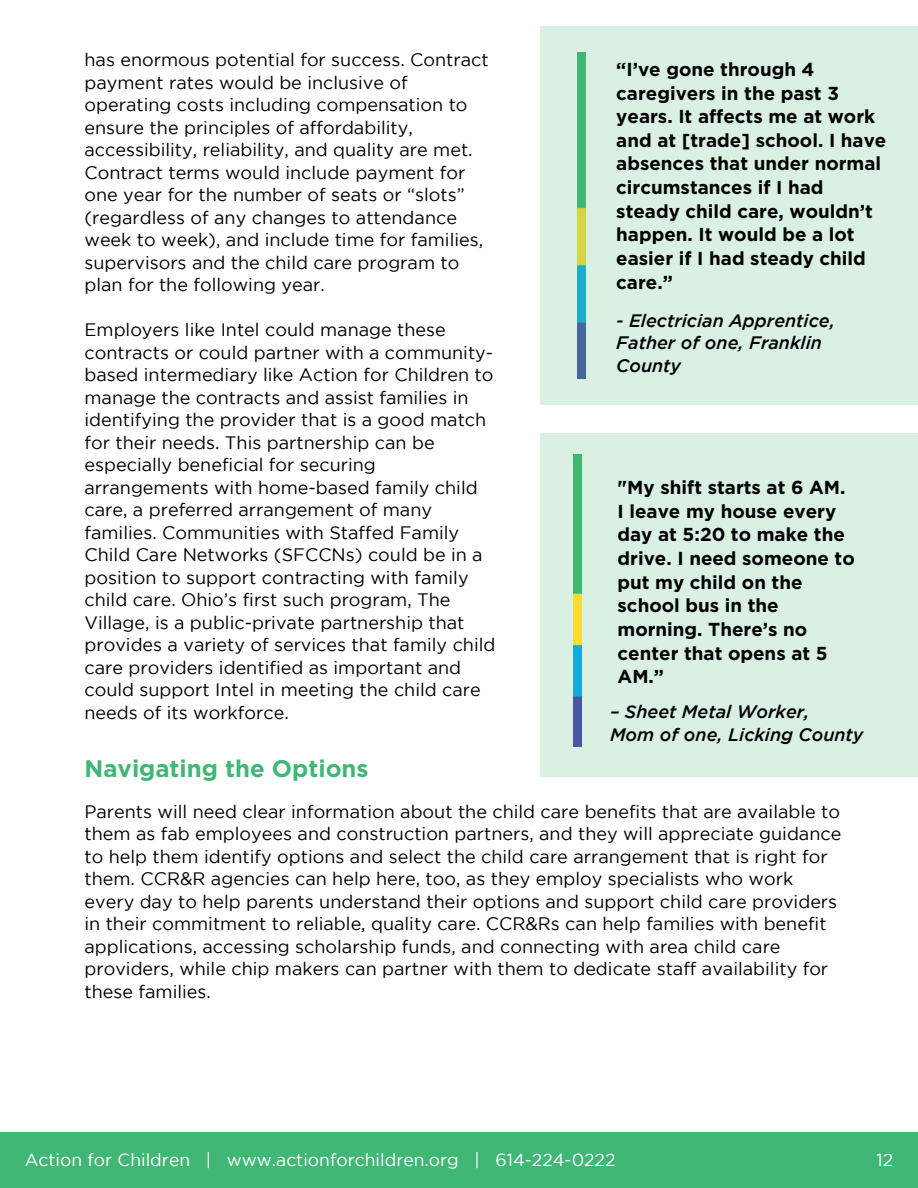
<style>
.page{position:relative;width:918px;height:1188px;background:#fff}
.page>*{position:absolute;margin:0;border:0;box-sizing:border-box;transform-origin:0 0}
.t1{font:700 24px "Gotham";color:#41b776}
.t2{font:700 18.75px/23.7px "Gotham";color:#000}
.t3{font:18px/22.5px "Gotham";color:#000}
.t4{font:italic 500 18px/22.5px "Gotham";color:#000}
.t5{font:17.55px "Gotham";color:#fff}
</style>
<div class="page">
<div style="left:0;top:1132px;width:918px;height:56px;background:#41b776"></div>
<div style="left:540px;top:26px;width:378px;height:379px;background:#d9f0e3"></div>
<div style="left:540px;top:433px;width:378px;height:343px;background:#d9f0e3"></div>
<img style="left:574px;top:454px;width:8px;height:293px">
<p class="t3" style="left:85px;top:50px;width:406px">has enormous potential for success. Contract payment rates would be inclusive of operating costs including compensation to ensure the principles of affordability, accessibility, reliability, and quality are met.<br>Contract terms would include payment for one year for the number of seats or “slots” (regardless of any changes to attendance week to week), and include time for families, supervisors and the child care program to plan for the following year.</p>
<p class="t3" style="left:85px;top:320px;width:412px">Employers like Intel could manage these contracts or could partner with a community&shy;based intermediary like Action for Children to manage the contracts and assist families in identifying the provider that is a good match for their needs. This partnership can be especially beneficial for securing arrangements with home-based family child care, a preferred arrangement of many families. Communities with Staffed Family Child Care Networks (SFCCNs) could be in a position to support contracting with family child care. Ohio’s first such program, The Village, is a public-private partnership that provides a variety of services that family child care providers identified as important and could support Intel in meeting the child care needs of its workforce.</p>
<h1 class="t1" style="left:85px;top:755px;width:286px">Navigating the Options</h1>
<p class="t2" style="left:616px;top:57px;width:272px">“I’ve gone through 4 caregivers in the past 3 years. It affects me at work and at [trade] school. I have absences that under normal circumstances if I had steady child care, wouldn’t happen. It would be a lot easier if I had steady child care.”</p>
<p class="t4" style="left:616px;top:310px;width:220px">- Electrician Apprentice,<br>Father of one, Franklin<br>County</p>
<p class="t2" style="left:618px;top:475px;width:239px">"My shift starts at 6 AM.<br>I leave my house every day at 5:20 to make the drive. I need someone to put my child on the school bus in the morning. There’s no center that opens at 5<br>AM.”</p>
<p class="t4" style="left:610px;top:702px;width:255px">– Sheet Metal Worker,<br>Mom of one, Licking County</p>
<p class="t3" style="left:85px;top:801px;width:758px">Parents will need clear information about the child care benefits that are available to them as fab employees and construction partners, and they will appreciate guidance to help them identify options and select the child care arrangement that is right for them. CCR&amp;R agencies can help here, too, as they employ specialists who work every day to help parents understand their options and support child care providers in their commitment to reliable, quality care. CCR&amp;Rs can help families with benefit applications, accessing scholarship funds, and connecting with area child care providers, while chip makers can partner with them to dedicate staff availability for these families.</p>
<p class="t5" style="left:25px;top:1153px;width:592px">Action for Children | www.actionforchildren.org | 614-224-0222</p>
<p class="t5" style="left:877px;top:1153px;width:18px">12</p>
</div>
